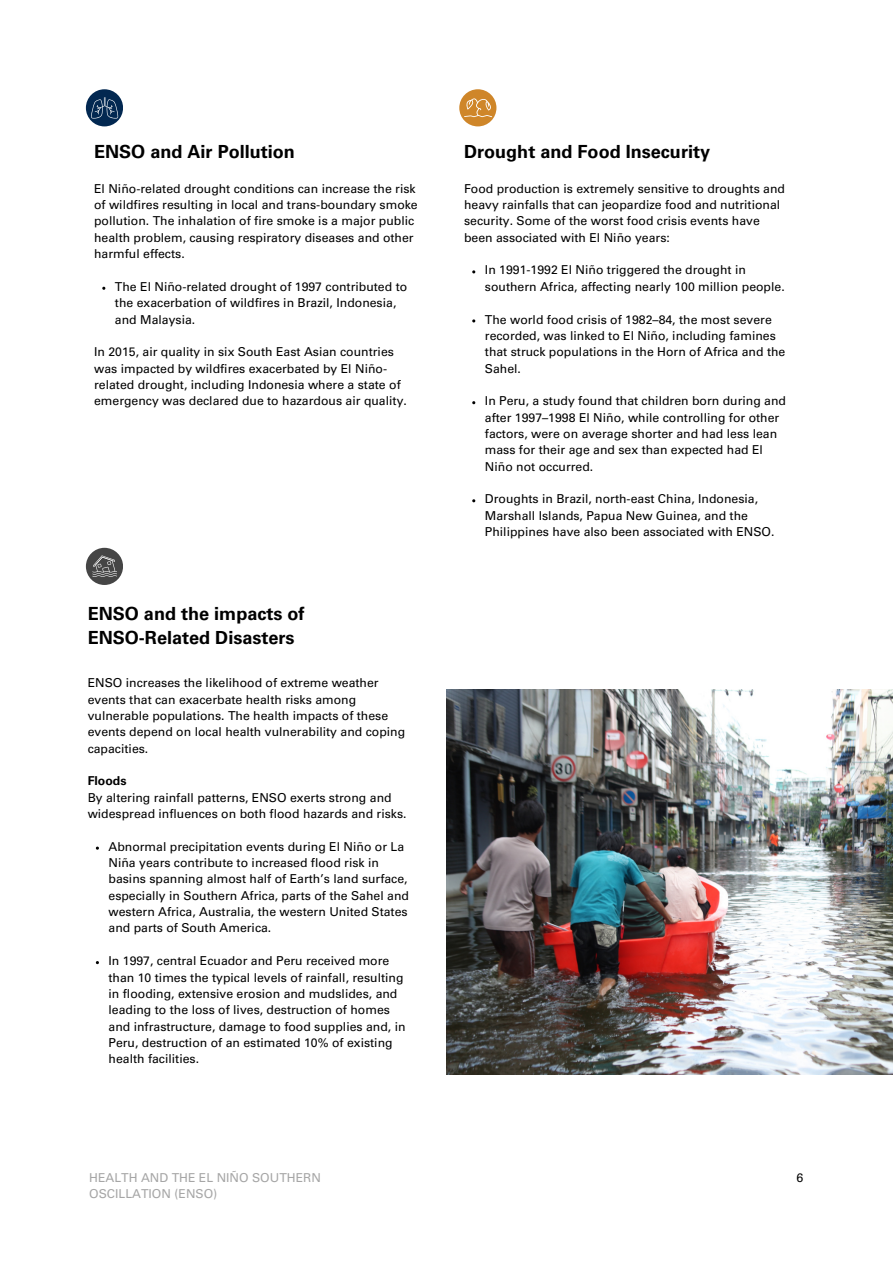
<style>
.page{position:relative;width:893px;height:1264px;background:#fff}
.page>*{position:absolute;margin:0;border:0;box-sizing:border-box;transform-origin:0 0}
.t1{font:700 18.15px "Univers LT Std";color:#000}
.t2{font:12.3px/16.4px "Univers LT Std";color:#000}
.t3{font:12.3px "Univers LT Std";color:#a6a6a6}
.t4{font:700 12.3px "Univers LT Std";color:#000}
</style>
<div class="page">
<div style="left:459px;top:89px;width:37px;height:37px;background:#cf8629;border-radius:50%"></div>
<svg style="left:464px;top:98px;width:28px;height:19px"></svg>
<div style="left:86px;top:548px;width:37px;height:37px;background:#454545;border-radius:50%"></div>
<svg style="left:92px;top:555px;width:25px;height:22px"></svg>
<div style="left:86px;top:89px;width:37px;height:37px;background:#022851;border-radius:50%"></div>
<svg style="left:91px;top:97px;width:28px;height:21px"></svg>
<img style="left:446px;top:689px;width:446px;height:385px">
<p class="t1" style="left:94px;top:145px;width:202px">ENSO and Air Pollution</p>
<p class="t2" style="left:94px;top:182px;width:325px">El Niño-related drought conditions can increase the risk of wildfires resulting in local and trans-boundary smoke pollution. The inhalation of fire smoke is a major public health problem, causing respiratory diseases and other harmful effects.</p>
<p class="t2" style="left:115px;top:280px;width:294px">The El Niño-related drought of 1997 contributed to the exacerbation of wildfires in Brazil, Indonesia, and Malaysia.</p>
<p class="t2" style="left:94px;top:345px;width:314px">In 2015, air quality in six South East Asian countries was impacted by wildfires exacerbated by El Niño&shy;related drought, including Indonesia where a state of emergency was declared due to hazardous air quality.</p>
<p class="t1" style="left:88px;top:606px;width:218px">ENSO and the impacts of</p>
<p class="t1" style="left:88px;top:631px;width:208px">ENSO-Related Disasters</p>
<p class="t2" style="left:88px;top:676px;width:319px">ENSO increases the likelihood of extreme weather events that can exacerbate health risks among vulnerable populations. The health impacts of these events depend on local health vulnerability and coping capacities.</p>
<p class="t4" style="left:88px;top:776px;width:40px">Floods</p>
<p class="t2" style="left:88px;top:790px;width:320px">By altering rainfall patterns, ENSO exerts strong and widespread influences on both flood hazards and risks.</p>
<p class="t2" style="left:108px;top:839px;width:302px">Abnormal precipitation events during El Niño or La Niña years contribute to increased flood risk in basins spanning almost half of Earth’s land surface, especially in Southern Africa, parts of the Sahel and western Africa, Australia, the western United States and parts of South America.</p>
<p class="t2" style="left:108px;top:954px;width:298px">In 1997, central Ecuador and Peru received more than 10 times the typical levels of rainfall, resulting in flooding, extensive erosion and mudslides, and leading to the loss of lives, destruction of homes and infrastructure, damage to food supplies and, in Peru, destruction of an estimated 10% of existing health facilities.</p>
<p class="t1" style="left:464px;top:145px;width:247px">Drought and Food Insecurity</p>
<p class="t2" style="left:464px;top:182px;width:322px">Food production is extremely sensitive to droughts and heavy rainfalls that can jeopardize food and nutritional security. Some of the worst food crisis events have been associated with El Niño years:</p>
<p class="t2" style="left:485px;top:263px;width:301px">In 1991-1992 El Niño triggered the drought in southern Africa, affecting nearly 100 million people.</p>
<p class="t2" style="left:485px;top:312px;width:302px">The world food crisis of 1982–84, the most severe recorded, was linked to El Niño, including famines that struck populations in the Horn of Africa and the Sahel.</p>
<p class="t2" style="left:485px;top:394px;width:302px">In Peru, a study found that children born during and after 1997–1998 El Niño, while controlling for other factors, were on average shorter and had less lean mass for their age and sex than expected had El Niño not occurred.</p>
<p class="t2" style="left:485px;top:492px;width:291px">Droughts in Brazil, north-east China, Indonesia,<br>Marshall Islands, Papua New Guinea, and the<br>Philippines have also been associated with ENSO.</p>
<p class="t3" style="left:89px;top:1173px;width:233px">HEALTH AND THE EL NIÑO SOUTHERN</p>
<p class="t2" style="left:796px;top:1171px;width:8px">6</p>
<p class="t3" style="left:89px;top:1189px;width:130px">OSCILLATION (ENSO)</p>
</div>
